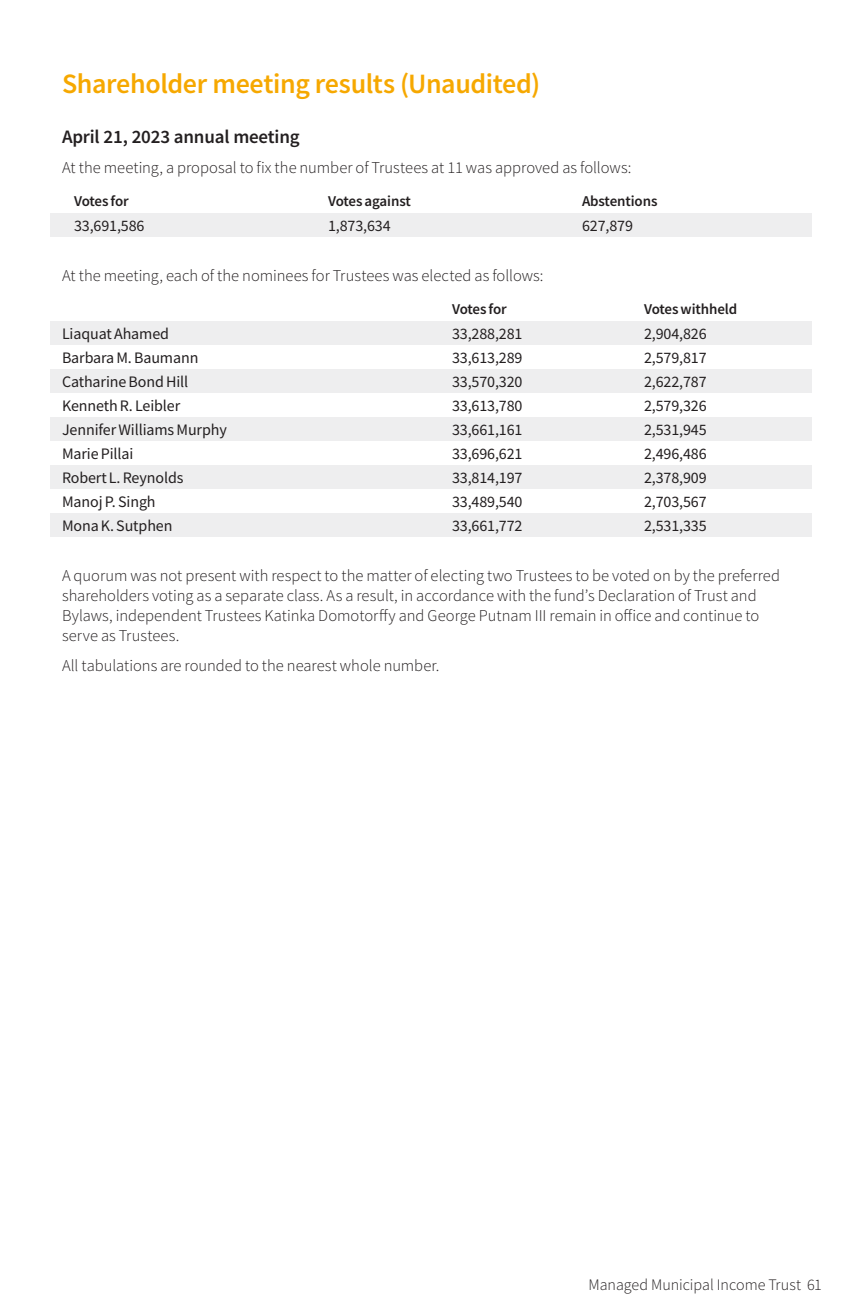
<style>
.page{position:relative;width:864px;height:1314px;background:#fff}
.page>*{position:absolute;margin:0;border:0;box-sizing:border-box;transform-origin:0 0}
.Shareholder_Section_Head{font:600 28px "Source Sans Pro";letter-spacing:-.015em;color:#f6a800}
.Shareholder_Date{font:600 19px "Source Sans Pro";letter-spacing:-.01em;color:#231f20}
.Notes_Text{font:300 16.4px/20px "Source Sans Pro";color:#231f20}
.Shareholder_Table_Text{font:16px "Source Sans Pro";letter-spacing:-.005em;color:#231f20}
.t1{font:300 16px "Source Sans Pro";letter-spacing:-.005em;color:#231f20}
.Shareholder_Table_Head{font:600 15px "Source Sans Pro";letter-spacing:-.005em;color:#231f20}
</style>
<div class="page">
<div style="left:50px;top:213px;width:762px;height:24px;background:#eeeeef"></div>
<svg style="left:50px;top:321px;width:762px;height:216px;fill:#eeeeef"></svg>
<p class="Shareholder_Section_Head" style="left:62px;top:65px;width:480px">Shareholder meeting results (Unaudited)</p>
<p class="Shareholder_Date" style="left:62px;top:124px;width:239px">April 21, 2023 annual meeting</p>
<p class="Notes_Text" style="left:62px;top:158px;width:571px">At the meeting, a proposal to fix the number of Trustees at 11 was approved as follows:</p>
<p class="Shareholder_Table_Head" style="left:74px;top:191px;width:56px">Votes for</p>
<p class="Shareholder_Table_Head" style="left:328px;top:191px;width:84px">Votes against</p>
<p class="Shareholder_Table_Head" style="left:582px;top:191px;width:77px">Abstentions</p>
<p class="Shareholder_Table_Text" style="left:74px;top:216px;width:72px">33,691,586</p>
<p class="Shareholder_Table_Text" style="left:328px;top:216px;width:64px">1,873,634</p>
<p class="Shareholder_Table_Text" style="left:582px;top:216px;width:53px">627,879</p>
<p class="Notes_Text" style="left:62px;top:266px;width:483px">At the meeting, each of the nominees for Trustees was elected as follows:</p>
<p class="Shareholder_Table_Head" style="left:452px;top:299px;width:56px">Votes for</p>
<p class="Shareholder_Table_Head" style="left:644px;top:299px;width:95px">Votes withheld</p>
<p class="Shareholder_Table_Text" style="left:62px;top:324px;width:109px">Liaquat Ahamed</p>
<p class="Shareholder_Table_Text" style="left:452px;top:324px;width:72px">33,288,281</p>
<p class="Shareholder_Table_Text" style="left:644px;top:324px;width:64px">2,904,826</p>
<p class="Shareholder_Table_Text" style="left:62px;top:348px;width:138px">Barbara M. Baumann</p>
<p class="Shareholder_Table_Text" style="left:452px;top:348px;width:72px">33,613,289</p>
<p class="Shareholder_Table_Text" style="left:644px;top:348px;width:64px">2,579,817</p>
<p class="Shareholder_Table_Text" style="left:62px;top:372px;width:128px">Catharine Bond Hill</p>
<p class="Shareholder_Table_Text" style="left:452px;top:372px;width:72px">33,570,320</p>
<p class="Shareholder_Table_Text" style="left:644px;top:372px;width:64px">2,622,787</p>
<p class="Shareholder_Table_Text" style="left:62px;top:396px;width:120px">Kenneth R. Leibler</p>
<p class="Shareholder_Table_Text" style="left:452px;top:396px;width:72px">33,613,780</p>
<p class="Shareholder_Table_Text" style="left:644px;top:396px;width:64px">2,579,326</p>
<p class="Shareholder_Table_Text" style="left:62px;top:420px;width:166px">Jennifer Williams Murphy</p>
<p class="Shareholder_Table_Text" style="left:452px;top:420px;width:72px">33,661,161</p>
<p class="Shareholder_Table_Text" style="left:644px;top:420px;width:64px">2,531,945</p>
<p class="Shareholder_Table_Text" style="left:62px;top:444px;width:73px">Marie Pillai</p>
<p class="Shareholder_Table_Text" style="left:452px;top:444px;width:72px">33,696,621</p>
<p class="Shareholder_Table_Text" style="left:644px;top:444px;width:64px">2,496,486</p>
<p class="Shareholder_Table_Text" style="left:62px;top:468px;width:123px">Robert L. Reynolds</p>
<p class="Shareholder_Table_Text" style="left:452px;top:468px;width:72px">33,814,197</p>
<p class="Shareholder_Table_Text" style="left:644px;top:468px;width:64px">2,378,909</p>
<p class="Shareholder_Table_Text" style="left:62px;top:492px;width:95px">Manoj P. Singh</p>
<p class="Shareholder_Table_Text" style="left:452px;top:492px;width:72px">33,489,540</p>
<p class="Shareholder_Table_Text" style="left:644px;top:492px;width:64px">2,703,567</p>
<p class="Shareholder_Table_Text" style="left:62px;top:516px;width:112px">Mona K. Sutphen</p>
<p class="Shareholder_Table_Text" style="left:452px;top:516px;width:72px">33,661,772</p>
<p class="Shareholder_Table_Text" style="left:644px;top:516px;width:64px">2,531,335</p>
<p class="Notes_Text" style="left:62px;top:566px;width:720px">A quorum was not present with respect to the matter of electing two Trustees to be voted on by the preferred shareholders voting as a separate class. As a result, in accordance with the fund’s Declaration of Trust and Bylaws, independent Trustees Katinka Domotorffy and George Putnam III remain in office and continue to serve as Trustees.</p>
<p class="Notes_Text" style="left:62px;top:656px;width:379px">All tabulations are rounded to the nearest whole number.</p>
<p class="t1" style="left:589px;top:1275px;width:235px">Managed Municipal Income Trust 61</p>
</div>
